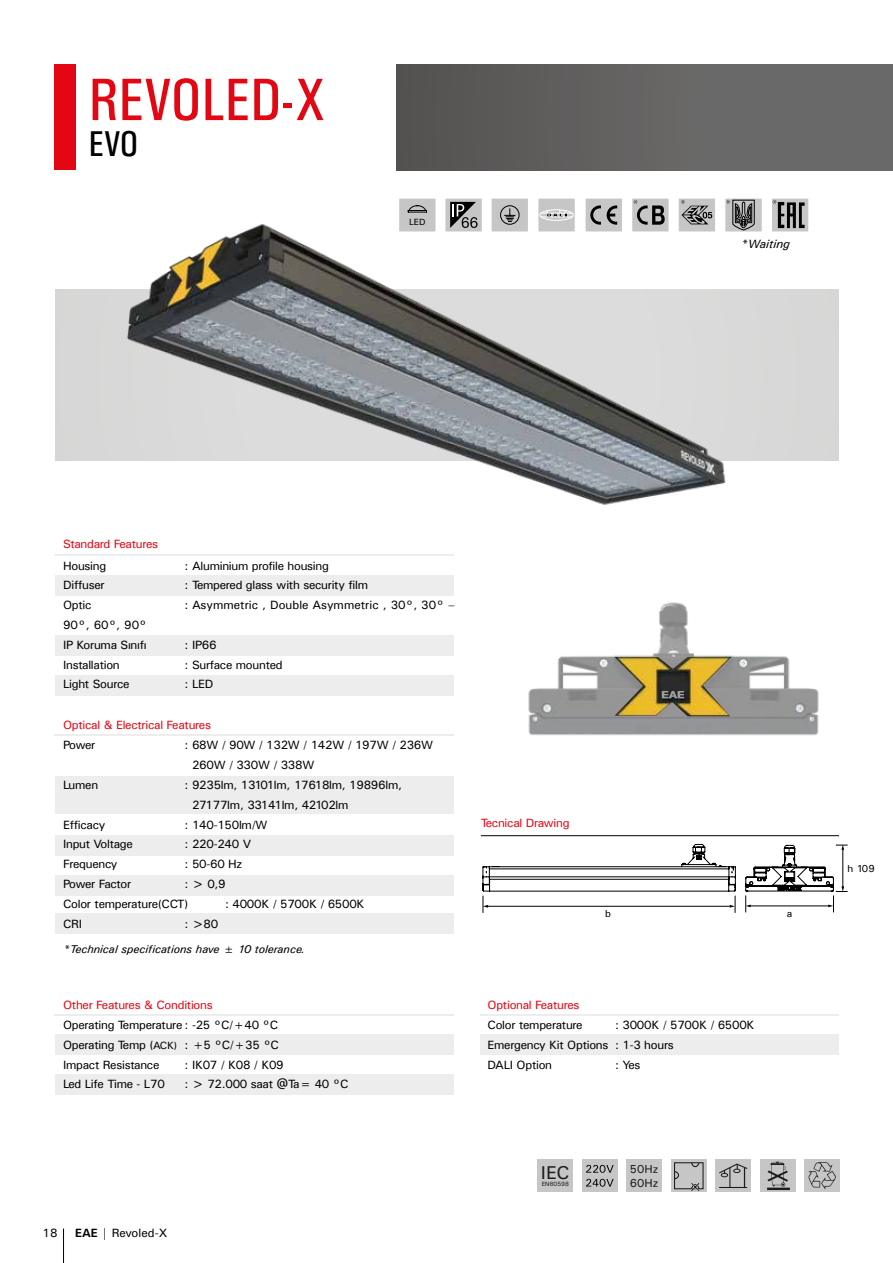
<style>
.page{position:relative;width:893px;height:1263px;background:#fff}
.page>*{position:absolute;margin:0;border:0;box-sizing:border-box;transform-origin:0 0}
.t1{font:60px "Univers Condensed";color:#e30613}
.t2{font:36px "Univers Condensed";color:#000}
.t3{font:18.6px "Univers";color:#1c1c1c}
.t4{font:12px/19.8px "Univers";letter-spacing:-.025em;color:#000}
.t5{font:12px "Univers";letter-spacing:-.025em;color:#e30613}
.t6{font:12px "Univers";color:#000}
.t7{font:12px "Univers";letter-spacing:-.045em;color:#000}
.t8{font:italic 12px "Univers";color:#000}
.t9{font:11.55px/14px "Univers";color:#1c1c1c}
.t10{font:italic 11.25px "Univers";color:#000}
.t11{font:10.2px "Univers";color:#000}
.t12{font:9px "Univers";color:#000}
.t13{font:6.15px "Univers";color:#1c1c1c}
.s1{font-size:10.5px}
.s2{font-weight:700}
</style>
<div class="page">
<hr style="left:63px;top:1228px;width:1px;height:35px;background:#000">
<div style="left:396px;top:65px;width:497px;height:105px;background:linear-gradient(to right,#575553,#706f6f)"></div>
<div style="left:55px;top:289px;width:784px;height:172px;background:#d8d8d7"></div>
<img style="left:528px;top:602px;width:291px;height:134px">
<img style="left:615px;top:657px;width:117px;height:59px">
<svg style="left:662px;top:691px;width:22px;height:7px"></svg>
<div style="left:55px;top:575px;width:399px;height:20px;background:#ededed"></div>
<div style="left:55px;top:636px;width:399px;height:20px;background:#ededed"></div>
<div style="left:55px;top:675px;width:399px;height:20px;background:#ededed"></div>
<div style="left:55px;top:776px;width:399px;height:38px;background:#ededed"></div>
<div style="left:55px;top:835px;width:399px;height:20px;background:#ededed"></div>
<div style="left:55px;top:875px;width:399px;height:20px;background:#ededed"></div>
<div style="left:55px;top:913px;width:399px;height:20px;background:#ededed"></div>
<div style="left:55px;top:1035px;width:399px;height:20px;background:#ededed"></div>
<div style="left:55px;top:1075px;width:399px;height:20px;background:#ededed"></div>
<hr style="left:54px;top:555px;width:400px;height:1px;background:#ededed">
<hr style="left:54px;top:735px;width:400px;height:1px;background:#ededed">
<hr style="left:54px;top:1014px;width:400px;height:1px;background:#ededed">
<div style="left:55px;top:65px;width:21px;height:105px;background:#e30613"></div>
<img style="left:127px;top:223px;width:599px;height:282px">
<div style="left:760px;top:1160px;width:35px;height:32px;background:#c6c6c6"></div>
<div style="left:804px;top:1160px;width:36px;height:32px;background:#c6c6c6"></div>
<svg style="left:808px;top:1162px;width:28px;height:27px"></svg>
<div style="left:582px;top:1160px;width:35px;height:32px;background:#c6c6c6"></div>
<div style="left:627px;top:1160px;width:35px;height:32px;background:#c6c6c6"></div>
<div style="left:715px;top:1160px;width:36px;height:32px;background:#c6c6c6"></div>
<svg style="left:719px;top:1163px;width:29px;height:25px"></svg>
<div style="left:538px;top:1160px;width:35px;height:32px;background:#c6c6c6"></div>
<svg style="left:671px;top:1160px;width:35px;height:32px"></svg>
<svg style="left:674px;top:1162px;width:27px;height:29px"></svg>
<svg style="left:586px;top:1179px;width:28px;height:8px"></svg>
<svg style="left:586px;top:1165px;width:28px;height:8px"></svg>
<svg style="left:767px;top:1161px;width:21px;height:26px"></svg>
<hr style="left:767px;top:1187px;width:23px;height:3px;background:#1c1c1c">
<hr style="left:481px;top:835px;width:358px;height:1px;background:#000">
<svg style="left:482px;top:844px;width:254px;height:69px"></svg>
<svg style="left:745px;top:845px;width:103px;height:67px"></svg>
<div style="left:676px;top:196px;width:42px;height:38px;background:#c6c6c6;border:3px solid #fff"></div>
<div style="left:629px;top:196px;width:43px;height:38px;background:#c6c6c6;border:3px solid #fff"></div>
<div style="left:583px;top:196px;width:42px;height:38px;background:#c6c6c6;border:3px solid #fff"></div>
<svg style="left:590px;top:205px;width:27px;height:20px"></svg>
<div style="left:722px;top:196px;width:43px;height:38px;background:#c6c6c6;border:3px solid #fff"></div>
<div style="left:769px;top:196px;width:42px;height:38px;background:#c6c6c6;border:3px solid #fff"></div>
<div style="left:396px;top:196px;width:42px;height:38px;background:#c6c6c6;border:3px solid #fff"></div>
<svg style="left:408px;top:205px;width:19px;height:8px"></svg>
<div style="left:442px;top:196px;width:43px;height:38px;background:#c6c6c6;border:3px solid #fff"></div>
<div style="left:489px;top:196px;width:42px;height:38px;background:#c6c6c6;border:3px solid #fff"></div>
<svg style="left:500px;top:205px;width:20px;height:20px"></svg>
<svg style="left:450px;top:202px;width:27px;height:26px"></svg>
<div style="left:535px;top:196px;width:43px;height:38px;background:#c6c6c6;border:3px solid #fff"></div>
<div style="left:540px;top:210px;width:33px;height:10px;border:1px solid #fff;border-radius:50%"></div>
<hr style="left:541px;top:213px;width:31px;height:1px;background:#fff">
<hr style="left:541px;top:217px;width:31px;height:1px;background:#fff">
<svg style="left:547px;top:210px;width:19px;height:7px"></svg>
<svg style="left:633px;top:200px;width:32px;height:25px"></svg>
<svg style="left:681px;top:200px;width:31px;height:24px"></svg>
<svg style="left:726px;top:200px;width:29px;height:31px"></svg>
<svg style="left:772px;top:200px;width:33px;height:28px"></svg>
<div style="left:481px;top:1035px;width:358px;height:20px;background:#ededed"></div>
<hr style="left:481px;top:1014px;width:358px;height:1px;background:#ededed">
<h1 class="t1" style="left:89px;top:64px;width:238px">REVOLED-X</h1>
<h2 class="t2" style="left:89px;top:123px;width:51px">EVO</h2>
<p class="t12" style="left:409px;top:216px;width:18px">LED</p>
<p class="t8" style="left:741px;top:236px;width:51px">*Waiting</p>
<p class="t5" style="left:63px;top:536px;width:97px">Standard Features</p>
<p class="t4" style="left:63px;top:555px;width:45px">Housing</p>
<p class="t4" style="left:185px;top:555px;width:146px">: Aluminium profile housing</p>
<p class="t4" style="left:63px;top:575px;width:43px">Diffuser</p>
<p class="t4" style="left:185px;top:575px;width:185px">: Tempered glass with security film</p>
<p class="t4" style="left:63px;top:595px;width:30px">Optic</p>
<p class="t6" style="left:185px;top:598px;width:272px">: Asymmetric , Double Asymmetric , 30°, 30° –</p>
<p class="t4" style="left:63px;top:615px;width:85px">90°, 60°, 90°<br>IP Koruma Sınıfı</p>
<p class="t4" style="left:185px;top:635px;width:33px">: IP66</p>
<p class="t4" style="left:63px;top:654px;width:58px">Installation</p>
<p class="t4" style="left:185px;top:654px;width:100px">: Surface mounted</p>
<p class="t4" style="left:63px;top:674px;width:68px">Light Source</p>
<p class="t4" style="left:185px;top:674px;width:30px">: LED</p>
<p class="t5" style="left:63px;top:717px;width:149px">Optical &amp; Electrical Features</p>
<p class="t4" style="left:63px;top:735px;width:34px">Power</p>
<p class="t4" style="left:192px;top:735px;width:243px;text-indent:-7px">: 68W / 90W / 132W / 142W / 197W / 236W<br>260W / 330W / 338W</p>
<p class="t4" style="left:63px;top:775px;width:37px">Lumen</p>
<p class="t4" style="left:192px;top:775px;width:211px;text-indent:-7px">: 9235lm, 13101lm, 17618lm, 19896lm,<br>27177lm, 33141lm, 42102lm</p>
<p class="t4" style="left:63px;top:814px;width:44px">Efficacy</p>
<p class="t4" style="left:185px;top:814px;width:84px">: 140-150lm/W</p>
<p class="t4" style="left:63px;top:834px;width:71px">Input Voltage</p>
<p class="t4" style="left:185px;top:834px;width:68px">: 220-240 V</p>
<p class="t4" style="left:63px;top:854px;width:56px">Frequency</p>
<p class="t4" style="left:185px;top:854px;width:59px">: 50-60 Hz</p>
<p class="t7" style="left:63px;top:876px;width:70px">Power Factor</p>
<p class="t4" style="left:63px;top:874px;width:164px;text-indent:122px">: &gt; 0,9<br>Color temperature(CCT)</p>
<p class="t4" style="left:225px;top:894px;width:141px">: 4000K / 5700K / 6500K</p>
<p class="t4" style="left:63px;top:913px;width:20px">CRI</p>
<p class="t4" style="left:185px;top:913px;width:35px">: &gt;80</p>
<p class="t10" style="left:63px;top:942px;width:243px">*Technical specifications have ± 10 tolerance.</p>
<p class="t5" style="left:63px;top:997px;width:151px">Other Features &amp; Conditions</p>
<p class="t4" style="left:63px;top:1015px;width:217px;text-align:justify">Operating Temperature : -25 °C/+40 °C Operating Temp (<span class="s1">ACK)</span> : +5 °C/+35 °C Impact Resistance</p>
<p class="t4" style="left:185px;top:1054px;width:101px">: IK07 / K08 / K09</p>
<p class="t4" style="left:63px;top:1074px;width:103px">Led Life Time - L70</p>
<p class="t4" style="left:185px;top:1074px;width:165px">: &gt; 72.000 saat @Ta= 40 °C</p>
<p class="t5" style="left:481px;top:815px;width:90px">Tecnical Drawing</p>
<p class="t11" style="left:605px;top:907px;width:7px">b</p>
<p class="t11" style="left:787px;top:907px;width:7px">a</p>
<p class="t5" style="left:488px;top:997px;width:93px">Optional Features</p>
<p class="t4" style="left:488px;top:1015px;width:97px">Color temperature</p>
<p class="t4" style="left:488px;top:1015px;width:268px;text-indent:128px">: 3000K / 5700K / 6500K<br>Emergency Kit Options : 1-3 hours<br>DALI Option</p>
<p class="t4" style="left:615px;top:1054px;width:27px">: Yes</p>
<p class="t4" style="left:43px;top:1222px;width:17px">18</p>
<p class="t6" style="left:75px;top:1225px;width:94px"><span class="s2">EAE</span> | Revoled-X</p>
<h3 class="t3" style="left:541px;top:1161px;width:30px">IEC</h3>
<p class="t13" style="left:542px;top:1179px;width:29px">EN60598</p>
<p class="t9" style="left:630px;top:1162px;width:30px">50Hz<br>60Hz</p>
<p class="t11" style="left:847px;top:862px;width:29px">h 109</p>
</div>
